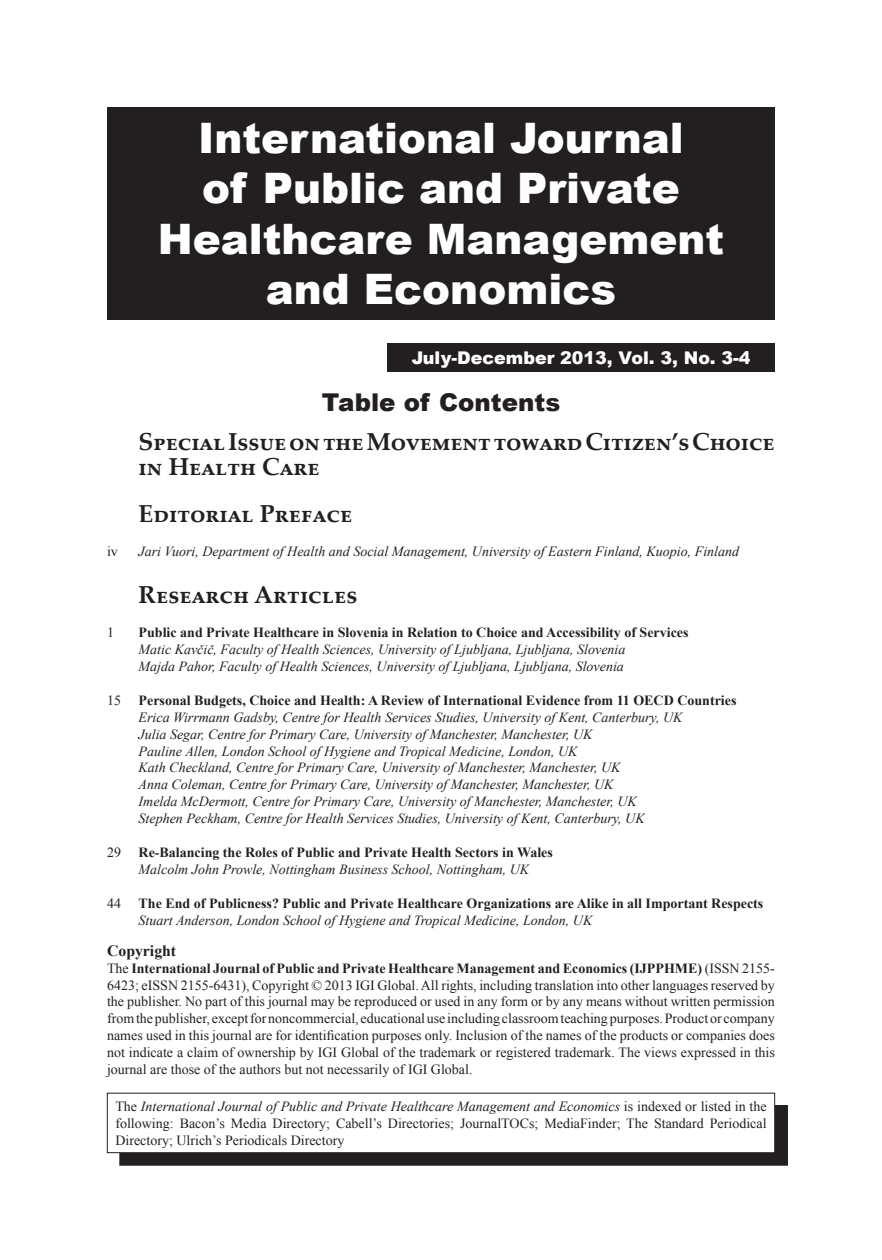
<style>
.page{position:relative;width:882px;height:1260px;background:#fff}
.page>*{position:absolute;margin:0;border:0;box-sizing:border-box;transform-origin:0 0}
.t1{font:900 42px/50.4px "Arial";color:#fff;text-align:center}
.t2{font:700 24.5px/24.5px "Palatino Linotype";letter-spacing:-.005em;color:#231f20}
.t3{font:900 24.5px "Arial";color:#231f20}
.t4{font:900 17.5px "Arial";color:#fff}
.t5{font:700 15.75px "Times New Roman";color:#231f20}
.t6{font:14px/16.8px "Times New Roman";color:#231f20;text-align:justify}
.t7{font:italic 14px/16.8px "Times New Roman";color:#231f20}
.t8{font:700 14px "Times New Roman";color:#231f20}
.s1{font-weight:700}
.s2{font-style:italic}
</style>
<div class="page">
<div style="left:119px;top:1105px;width:668px;height:60px;background:#231f20"></div>
<div style="left:107px;top:1093px;width:668px;height:60px;background:#fff"></div>
<div style="left:107px;top:1093px;width:668px;height:60px;border:1px solid #231f20"></div>
<div style="left:387px;top:344px;width:388px;height:28px;background:#231f20"></div>
<div style="left:107px;top:107px;width:668px;height:213px;background:#231f20"></div>
<h1 class="t1" style="left:158px;top:111px;width:568px">International Journal<br>of Public and Private<br>Healthcare Management and Economics</h1>
<p class="t4" style="left:412px;top:345px;width:340px">July-December 2013, Vol. 3, No. 3-4</p>
<h2 class="t3" style="left:322px;top:385px;width:240px">Table of Contents</h2>
<h2 class="t2" style="left:139px;top:429px;width:638px">SPECIAL ISSUE ON THE MOVEMENT TOWARD CITIZEN’S CHOICE<br>IN HEALTH CARE</h2>
<h2 class="t2" style="left:139px;top:500px;width:215px">EDITORIAL PREFACE</h2>
<p class="t6" style="left:107px;top:543px;width:12px">iv</p>
<p class="t7" style="left:139px;top:543px;width:602px">Jari Vuori, Department of Health and Social Management, University of Eastern Finland, Kuopio, Finland</p>
<h2 class="t2" style="left:139px;top:582px;width:220px">RESEARCH ARTICLES</h2>
<p class="t6" style="left:107px;top:624px;width:8px">1</p>
<p class="t8" style="left:139px;top:623px;width:552px">Public and Private Healthcare in Slovenia in Relation to Choice and Accessibility of Services</p>
<p class="t7" style="left:139px;top:641px;width:488px">Matic Kavčič, Faculty of Health Sciences, University of Ljubljana, Ljubljana, Slovenia<br>Majda Pahor, Faculty of Health Sciences, University of Ljubljana, Ljubljana, Slovenia</p>
<p class="t6" style="left:107px;top:692px;width:15px">15</p>
<p class="t8" style="left:139px;top:691px;width:599px">Personal Budgets, Choice and Health: A Review of International Evidence from 11 OECD Countries</p>
<p class="t7" style="left:139px;top:709px;width:545px">Erica Wirrmann Gadsby, Centre for Health Services Studies, University of Kent, Canterbury, UK Julia Segar, Centre for Primary Care, University of Manchester, Manchester, UK<br>Pauline Allen, London School of Hygiene and Tropical Medicine, London, UK<br>Kath Checkland, Centre for Primary Care, University of Manchester, Manchester, UK<br>Anna Coleman, Centre for Primary Care, University of Manchester, Manchester, UK<br>Imelda McDermott, Centre for Primary Care, University of Manchester, Manchester, UK Stephen Peckham, Centre for Health Services Studies, University of Kent, Canterbury, UK</p>
<p class="t6" style="left:107px;top:844px;width:15px">29</p>
<p class="t8" style="left:139px;top:843px;width:416px">Re-Balancing the Roles of Public and Private Health Sectors in Wales</p>
<p class="t7" style="left:139px;top:860px;width:392px">Malcolm John Prowle, Nottingham Business School, Nottingham, UK</p>
<p class="t6" style="left:107px;top:895px;width:15px">44</p>
<p class="t8" style="left:139px;top:894px;width:626px">The End of Publicness? Public and Private Healthcare Organizations are Alike in all Important Respects</p>
<p class="t7" style="left:139px;top:912px;width:455px">Stuart Anderson, London School of Hygiene and Tropical Medicine, London, UK</p>
<p class="t5" style="left:107px;top:940px;width:71px">Copyright</p>
<p class="t6" style="left:107px;top:960px;width:669px">The <span class="s1">International Journal of Public and Private Healthcare Management and Economics (IJPPHME)</span> (ISSN 2155- 6423; eISSN 2155-6431), Copyright © 2013 IGI Global. All rights, including translation into other languages reserved by the publisher. No part of this journal may be reproduced or used in any form or by any means without written permission from the publisher, except for noncommercial, educational use including classroom teaching purposes. Product or company names used in this journal are for identification purposes only. Inclusion of the names of the products or companies does not indicate a claim of ownership by IGI Global of the trademark or registered trademark. The views expressed in this journal are those of the authors but not necessarily of IGI Global.</p>
<p class="t6" style="left:115px;top:1098px;width:653px">The <span class="s2">International Journal of Public and Private Healthcare Management and Economics</span> is indexed or listed in the following: Bacon’s Media Directory; Cabell’s Directories; JournalTOCs; MediaFinder; The Standard Periodical Directory; Ulrich’s Periodicals Directory</p>
</div>
